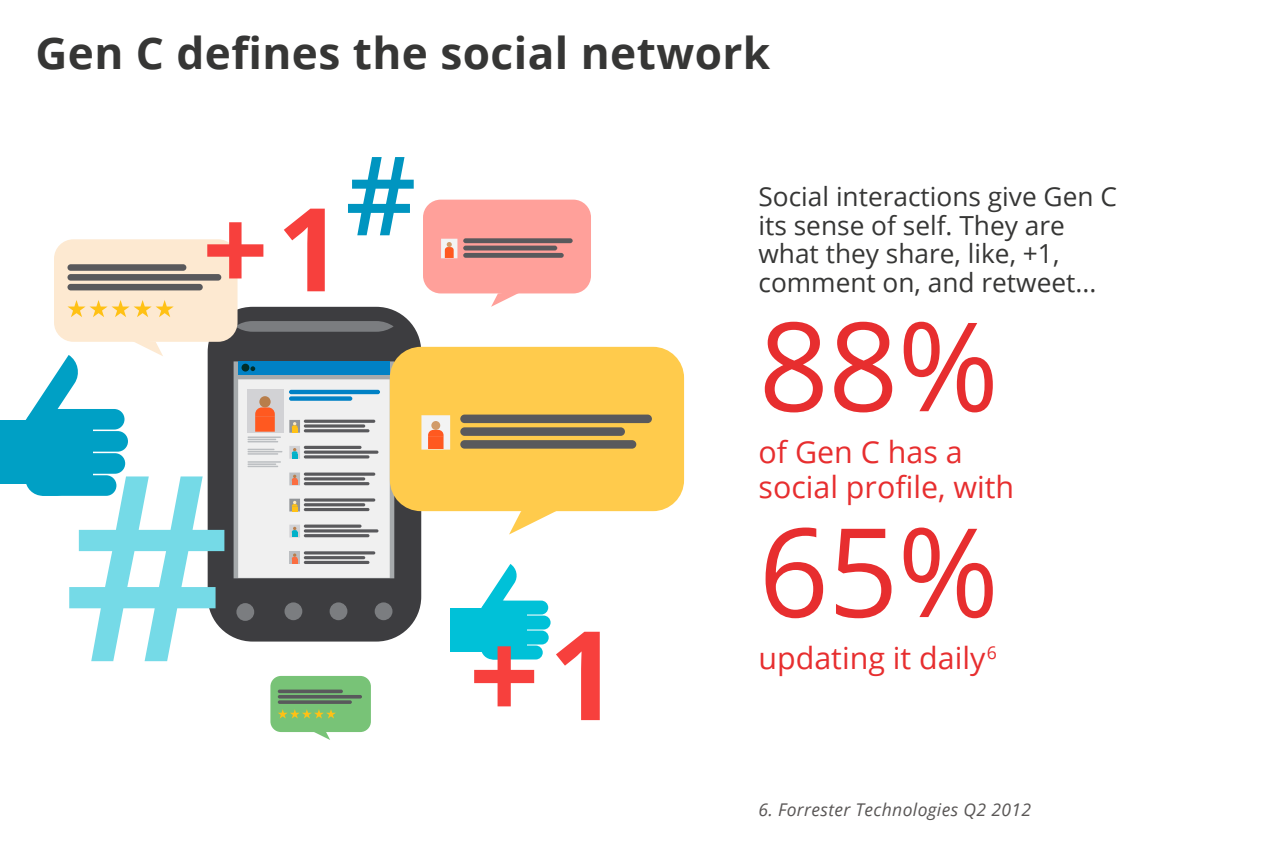
<style>
.page{position:relative;width:1276px;height:851px;background:#fff}
.page>*{position:absolute;margin:0;border:0;box-sizing:border-box;transform-origin:0 0}
.t1{font:123.5px "Open Sans";color:#e72e2f}
.t2{font:700 43.75px "Open Sans";letter-spacing:.01em;color:#363635}
.t3{font:30.38px/34.9px "Open Sans";color:#e72e2f}
.t4{font:26.25px/28.8px "Open Sans";color:#363635}
.t5{font:italic 17.5px "Open Sans";letter-spacing:.02em;color:#595655}
</style>
<div class="page">
<div style="left:208px;top:307px;width:213px;height:334px;background:#3d3d40;border-radius:45px"></div>
<svg style="left:235px;top:321px;width:158px;height:11px"></svg>
<div style="left:284px;top:602px;width:18px;height:18px;background:#7b7d80;border-radius:50%"></div>
<div style="left:375px;top:602px;width:17px;height:18px;background:#7b7d80;border-radius:50%"></div>
<div style="left:330px;top:602px;width:17px;height:18px;background:#7b7d80;border-radius:50%"></div>
<div style="left:236px;top:603px;width:18px;height:17px;background:#7b7d80;border-radius:50%"></div>
<div style="left:234px;top:361px;width:160px;height:217px;background:#a6aaac"></div>
<div style="left:238px;top:361px;width:152px;height:13px;background:#0081c5"></div>
<div style="left:238px;top:379px;width:152px;height:198px;background:#f0f0f0"></div>
<hr style="left:289px;top:390px;width:91px;height:4px;background:#0081c5;border-radius:2px">
<svg style="left:289px;top:396px;width:63px;height:4px"></svg>
<div style="left:241px;top:363px;width:8px;height:8px;background:#002f2a;border-radius:50%"></div>
<svg style="left:250px;top:366px;width:5px;height:5px"></svg>
<div style="left:248px;top:389px;width:36px;height:43px;background:#d2d2d5"></div>
<div style="left:259px;top:396px;width:12px;height:11px;background:#b87e4b;border-radius:50%"></div>
<hr style="left:247px;top:436px;width:34px;height:2px;background:#bbbec1">
<hr style="left:247px;top:438px;width:29px;height:2px;background:#bbbec1">
<hr style="left:247px;top:441px;width:31px;height:1px;background:#bbbec1">
<hr style="left:247px;top:448px;width:27px;height:2px;background:#bbbec1">
<hr style="left:247px;top:451px;width:35px;height:1px;background:#bbbec1">
<hr style="left:247px;top:453px;width:31px;height:1px;background:#bbbec1">
<hr style="left:247px;top:461px;width:34px;height:1px;background:#bbbec1">
<hr style="left:247px;top:463px;width:29px;height:2px;background:#bbbec1">
<hr style="left:247px;top:465px;width:31px;height:2px;background:#bbbec1">
<hr style="left:304px;top:450px;width:74px;height:3px;background:#59595c;border-radius:2px">
<hr style="left:304px;top:529px;width:74px;height:3px;background:#59595c;border-radius:2px">
<hr style="left:304px;top:551px;width:71px;height:3px;background:#59595c;border-radius:2px">
<hr style="left:304px;top:556px;width:61px;height:3px;background:#59595c;border-radius:2px">
<svg style="left:304px;top:560px;width:65px;height:4px"></svg>
<svg style="left:253px;top:407px;width:123px;height:130px"></svg>
<div style="left:289px;top:551px;width:11px;height:13px;background:#bbbec1"></div>
<svg style="left:292px;top:553px;width:5px;height:11px"></svg>
<svg style="left:348px;top:157px;width:66px;height:78px"></svg>
<div style="left:0;top:420px;width:37px;height:64px;background:#00a0c5"></div>
<div style="left:450px;top:608px;width:39px;height:43px;background:#00c1d8"></div>
<div style="left:423px;top:199px;width:168px;height:94px;background:#ffa09a;border-radius:18px"></div>
<svg style="left:491px;top:293px;width:32px;height:14px"></svg>
<div style="left:463px;top:238px;width:109px;height:5px;background:#59595c;border-radius:2px"></div>
<div style="left:463px;top:245px;width:94px;height:5px;background:#59595c;border-radius:2px"></div>
<div style="left:463px;top:253px;width:101px;height:5px;background:#59595c;border-radius:2px"></div>
<div style="left:441px;top:239px;width:16px;height:19px;background:#f3f3f3"></div>
<div style="left:445px;top:251px;width:9px;height:7px;background:#ff5920"></div>
<svg style="left:445px;top:242px;width:9px;height:9px"></svg>
<div style="left:390px;top:347px;width:294px;height:164px;background:#ffcb4c;border-radius:31px"></div>
<svg style="left:509px;top:511px;width:56px;height:23px"></svg>
<div style="left:460px;top:414px;width:192px;height:9px;background:#59595c;border-radius:4px"></div>
<div style="left:460px;top:427px;width:165px;height:9px;background:#59595c;border-radius:4px"></div>
<div style="left:460px;top:440px;width:176px;height:8px;background:#59595c;border-radius:4px"></div>
<div style="left:421px;top:415px;width:29px;height:34px;background:#f3f3f3"></div>
<div style="left:431px;top:421px;width:9px;height:9px;background:#d19b69;border-radius:50%"></div>
<div style="left:428px;top:437px;width:15px;height:12px;background:#ff5920"></div>
<svg style="left:428px;top:430px;width:15px;height:7px"></svg>
<div style="left:54px;top:239px;width:183px;height:103px;background:#fde9d1;border-radius:19px"></div>
<div style="left:67px;top:264px;width:119px;height:7px;background:#59595c;border-radius:3px"></div>
<div style="left:67px;top:274px;width:154px;height:6px;background:#59595c;border-radius:3px"></div>
<div style="left:67px;top:284px;width:136px;height:6px;background:#59595c;border-radius:3px"></div>
<svg style="left:67px;top:300px;width:107px;height:17px"></svg>
<svg style="left:207px;top:222px;width:56px;height:56px"></svg>
<svg style="left:284px;top:208px;width:41px;height:83px"></svg>
<svg style="left:25px;top:339px;width:199px;height:322px"></svg>
<svg style="left:470px;top:564px;width:80px;height:142px"></svg>
<svg style="left:556px;top:631px;width:44px;height:89px"></svg>
<div style="left:270px;top:675px;width:101px;height:57px;background:#78c377;border-radius:11px"></div>
<svg style="left:314px;top:732px;width:16px;height:8px"></svg>
<svg style="left:278px;top:689px;width:65px;height:4px"></svg>
<svg style="left:278px;top:694px;width:84px;height:4px"></svg>
<hr style="left:278px;top:700px;width:74px;height:3px;background:#59595c;border-radius:2px">
<svg style="left:278px;top:709px;width:58px;height:9px"></svg>
<h2 class="t2" style="left:35px;top:22px;width:736px">Gen C defines the social network</h2>
<p class="t4" style="left:758px;top:181px;width:360px">Social interactions give Gen C its sense of self. They are what they share, like, +1, comment on, and retweet...</p>
<h1 class="t1" style="left:758px;top:282px;width:242px">88%</h1>
<p class="t3" style="left:758px;top:433px;width:257px">of Gen C has a social profile, with</p>
<h1 class="t1" style="left:758px;top:487px;width:242px">65%</h1>
<p class="t3" style="left:758px;top:639px;width:240px">updating it daily<sup>6</sup></p>
<p class="t5" style="left:758px;top:797px;width:274px">6. Forrester Technologies Q2 2012</p>
</div>
